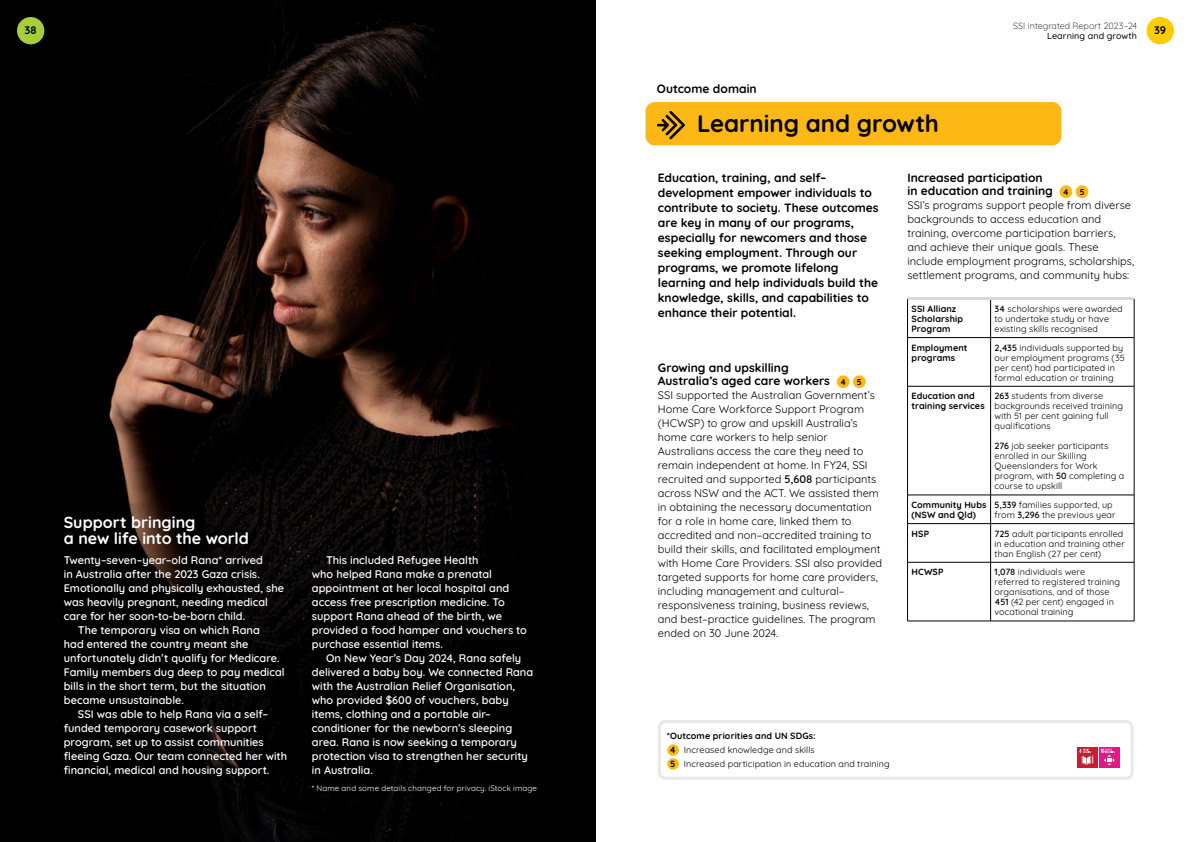
<style>
.page{position:relative;width:1191px;height:842px;background:#fff}
.page>*{position:absolute;margin:0;border:0;box-sizing:border-box;transform-origin:0 0}
.H_28pt_TOC{font:700 24px "Quicksand";letter-spacing:-.005em;color:#000}
.H_16pt{font:700 16px/16px "Quicksand";color:#fff}
.Lead_paragraph{font:700 12px/15px "Quicksand";color:#000}
.H-12pt{font:700 12px/13px "Quicksand";color:#000}
.Body_1a_first{font:11px/14px "Quicksand";color:#000}
.Body_1b_next{font:600 11px/14px "Quicksand";color:#fff}
.Body_1a_first-2{font:600 11px/14px "Quicksand";color:#fff}
.Body_1a_first-3{font:700 11px "Quicksand";color:#000}
.Table_text{font:9px/10px "Quicksand";letter-spacing:.01em;color:#000}
.Table_bold{font:700 9px/10px "Quicksand";letter-spacing:.015em;color:#000}
.Body_1c_hanging_indent{font:9px "Quicksand";letter-spacing:.01em;color:#000}
.Body_1c_hanging_indent-2{font:700 9px "Quicksand";letter-spacing:.015em;color:#000}
.t1{font:300 9px "Quicksand";letter-spacing:.005em;color:#000}
.Body_1a_first-4{font:500 9px "Quicksand";letter-spacing:.015em;color:#000}
.Table_text-2{font:700 8.4px "Quicksand";color:#000}
.footnote{font:8px "Quicksand";letter-spacing:.015em;color:#fff}
.s1{font-weight:600}
.s2{font-weight:700}
</style>
<div class="page">
<div style="left:1146px;top:17px;width:28px;height:27px;background:#ffcb05;border-radius:50%"></div>
<div style="left:645px;top:102px;width:416px;height:43px;background:#fdb816;border-radius:9px"></div>
<img style="left:0;top:0;width:595px;height:842px">
<div style="left:51px;top:503px;width:490px;height:288px;background:#000;border-radius:6px"></div>
<div style="left:17px;top:17px;width:27px;height:27px;background:#a5ce3a;border-radius:50%"></div>
<div style="left:658px;top:720px;width:475px;height:60px;border:3px solid #e9e8e9;border-radius:6px"></div>
<svg style="left:657px;top:111px;width:28px;height:28px"></svg>
<div style="left:667px;top:758px;width:12px;height:12px;background:#fdb816;border-radius:50%"></div>
<div style="left:667px;top:744px;width:12px;height:12px;background:#fdb816;border-radius:50%"></div>
<div style="left:836px;top:375px;width:13px;height:13px;background:#fdb816;border-radius:50%"></div>
<div style="left:853px;top:375px;width:12px;height:13px;background:#fdb816;border-radius:50%"></div>
<div style="left:1059px;top:185px;width:13px;height:13px;background:#fdb816;border-radius:50%"></div>
<div style="left:1075px;top:185px;width:13px;height:13px;background:#fdb816;border-radius:50%"></div>
<hr style="left:907px;top:299px;width:1px;height:38px;background:#000">
<hr style="left:990px;top:299px;width:144px;height:1px;background:#000">
<hr style="left:990px;top:299px;width:1px;height:38px;background:#000">
<hr style="left:1134px;top:299px;width:1px;height:38px;background:#000">
<hr style="left:907px;top:337px;width:83px;height:1px;background:#000">
<hr style="left:907px;top:338px;width:1px;height:48px;background:#000">
<hr style="left:990px;top:337px;width:144px;height:1px;background:#000">
<hr style="left:990px;top:338px;width:1px;height:48px;background:#000">
<hr style="left:1134px;top:338px;width:1px;height:48px;background:#000">
<hr style="left:907px;top:386px;width:83px;height:1px;background:#000">
<hr style="left:907px;top:386px;width:1px;height:109px;background:#000">
<hr style="left:990px;top:386px;width:144px;height:1px;background:#000">
<hr style="left:990px;top:386px;width:1px;height:109px;background:#000">
<hr style="left:1134px;top:386px;width:1px;height:109px;background:#000">
<hr style="left:907px;top:495px;width:83px;height:1px;background:#000">
<svg style="left:907px;top:495px;width:1px;height:28px"></svg>
<hr style="left:990px;top:495px;width:144px;height:1px;background:#000">
<svg style="left:990px;top:495px;width:1px;height:28px"></svg>
<svg style="left:1134px;top:495px;width:1px;height:28px"></svg>
<hr style="left:907px;top:523px;width:83px;height:1px;background:#000">
<hr style="left:907px;top:524px;width:1px;height:38px;background:#000">
<hr style="left:990px;top:523px;width:144px;height:1px;background:#000">
<hr style="left:990px;top:524px;width:1px;height:38px;background:#000">
<hr style="left:1134px;top:524px;width:1px;height:38px;background:#000">
<hr style="left:907px;top:562px;width:83px;height:1px;background:#000">
<hr style="left:907px;top:562px;width:1px;height:59px;background:#000">
<hr style="left:990px;top:562px;width:144px;height:1px;background:#000">
<hr style="left:990px;top:562px;width:1px;height:59px;background:#000">
<hr style="left:1134px;top:562px;width:1px;height:59px;background:#000">
<hr style="left:907px;top:621px;width:83px;height:1px;background:#000">
<hr style="left:990px;top:621px;width:144px;height:1px;background:#000">
<hr style="left:908px;top:297px;width:224px;height:3px;background:#d7d7d8">
<svg style="left:1077px;top:747px;width:20px;height:20px"></svg>
<svg style="left:1079px;top:749px;width:14px;height:16px"></svg>
<div style="left:1099px;top:747px;width:20px;height:20px;background:#e01983"></div>
<svg style="left:1100px;top:749px;width:15px;height:16px"></svg>
<p class="Body_1a_first-3" style="left:25px;top:22px;width:13px">38</p>
<p class="H_16pt" style="left:64px;top:512px;width:187px">Support bringing<br>a new life into the world</p>
<p class="Body_1a_first-2" style="left:64px;top:552px;width:222px">Twenty–seven–year–old Rana* arrived<br>in Australia after the 2023 Gaza crisis.<br>Emotionally and physically exhausted, she was heavily pregnant, needing medical care for her soon-to-be-born child.</p>
<p class="Body_1b_next" style="left:64px;top:622px;width:222px;text-indent:14px">The temporary visa on which Rana<br>had entered the country meant she unfortunately didn’t qualify for Medicare.<br>Family members dug deep to pay medical bills in the short term, but the situation became unsustainable.</p>
<p class="Body_1b_next" style="left:64px;top:706px;width:225px;text-indent:14px">SSI was able to help Rana via a self– funded temporary casework support program, set up to assist communities fleeing Gaza. Our team connected her with financial, medical and housing support.</p>
<p class="Body_1b_next" style="left:312px;top:552px;width:216px;text-indent:14px">This included Refugee Health<br>who helped Rana make a prenatal appointment at her local hospital and access free prescription medicine. To support Rana ahead of the birth, we provided a food hamper and vouchers to purchase essential items.</p>
<p class="Body_1b_next" style="left:312px;top:650px;width:223px;text-indent:14px">On New Year’s Day 2024, Rana safely delivered a baby boy. We connected Rana with the Australian Relief Organisation, who provided $600 of vouchers, baby items, clothing and a portable air– conditioner for the newborn’s sleeping area. Rana is now seeking a temporary protection visa to strengthen her security in Australia.</p>
<p class="footnote" style="left:312px;top:782px;width:227px">* Name and some details changed for privacy. iStock image</p>
<p class="H-12pt" style="left:657px;top:81px;width:101px">Outcome domain</p>
<p class="H_28pt_TOC" style="left:697px;top:105px;width:243px">Learning and growth</p>
<p class="t1" style="left:1013px;top:19px;width:126px">SSI Integrated Report 2023–24</p>
<p class="Body_1a_first-4" style="left:1047px;top:29px;width:91px">Learning and growth</p>
<p class="Lead_paragraph" style="left:658px;top:169px;width:222px">Education, training, and self– development empower individuals to contribute to society. These outcomes are key in many of our programs, especially for newcomers and those seeking employment. Through our programs, we promote lifelong learning and help individuals build the knowledge, skills, and capabilities to enhance their potential.</p>
<p class="H-12pt" style="left:658px;top:360px;width:174px">Growing and upskilling<br>Australia’s aged care workers</p>
<p class="Table_text-2" style="left:840px;top:375px;width:6px">4</p>
<p class="Table_text-2" style="left:857px;top:375px;width:6px">5</p>
<p class="Body_1a_first" style="left:658px;top:387px;width:226px">SSI supported the Australian Government’s Home Care Workforce Support Program (HCWSP) to grow and upskill Australia’s home care workers to help senior Australians access the care they need to remain independent at home. In FY24, SSI recruited and supported <span class="s1">5,608</span> participants across NSW and the ACT. We assisted them in obtaining the necessary documentation for a role in home care, linked them to accredited and non–accredited training to build their skills, and facilitated employment with Home Care Providers. SSI also provided targeted supports for home care providers, including management and cultural– responsiveness training, business reviews, and best–practice guidelines. The program ended on 30 June 2024.</p>
<p class="H-12pt" style="left:907px;top:170px;width:147px">Increased participation in education and training</p>
<p class="Table_text-2" style="left:1063px;top:185px;width:6px">4</p>
<p class="Table_text-2" style="left:1079px;top:185px;width:6px">5</p>
<p class="Body_1a_first" style="left:907px;top:197px;width:228px">SSI’s programs support people from diverse backgrounds to access education and training, overcome participation barriers, and achieve their unique goals. These include employment programs, scholarships, settlement programs, and community hubs:</p>
<p class="Table_bold" style="left:911px;top:303px;width:53px">SSI Allianz<br>Scholarship<br>Program</p>
<p class="Table_text" style="left:994px;top:303px;width:130px"><span class="s1">34</span> scholarships were awarded to undertake study or have existing skills recognised</p>
<p class="Table_bold" style="left:911px;top:341px;width:57px">Employment programs</p>
<p class="Table_text" style="left:994px;top:341px;width:131px"><span class="s1">2,435</span> individuals supported by our employment programs (35 per cent) had participated in formal education or training</p>
<p class="Table_bold" style="left:911px;top:390px;width:75px">Education and training services</p>
<p class="Table_text" style="left:994px;top:390px;width:130px"><span class="s1">263</span> students from diverse backgrounds received training with 51 per cent gaining full qualifications</p>
<p class="Table_text" style="left:994px;top:440px;width:131px"><span class="s1">276</span> job seeker participants enrolled in our Skilling<br>Queenslanders for Work program, with <span class="s1">50</span> completing a course to upskill</p>
<p class="Table_bold" style="left:911px;top:499px;width:76px">Community Hubs (NSW and Qld)</p>
<p class="Table_text" style="left:994px;top:499px;width:122px"><span class="s1">5,339</span> families supported, up from <span class="s1">3,296</span> the previous year</p>
<p class="Table_bold" style="left:911px;top:527px;width:19px">HSP</p>
<p class="Table_text" style="left:994px;top:527px;width:132px"><span class="s1">725</span> adult participants enrolled in education and training other than English (27 per cent)</p>
<p class="Table_bold" style="left:911px;top:566px;width:34px">HCWSP</p>
<p class="Table_text" style="left:994px;top:566px;width:127px"><span class="s1">1,078</span> individuals were referred to registered training organisations, and of those<br><span class="s1">451</span> (42 per cent) engaged in vocational training</p>
<p class="Body_1a_first-3" style="left:1154px;top:22px;width:13px">39</p>
<p class="Body_1c_hanging_indent-2" style="left:667px;top:729px;width:150px">*Outcome priorities and UN SDGs:</p>
<p class="Body_1c_hanging_indent" style="left:670px;top:742px;width:146px"><span class="s2">4</span> Increased knowledge and skills</p>
<p class="Body_1c_hanging_indent" style="left:670px;top:756px;width:221px"><span class="s2">5</span> Increased participation in education and training</p>
</div>
